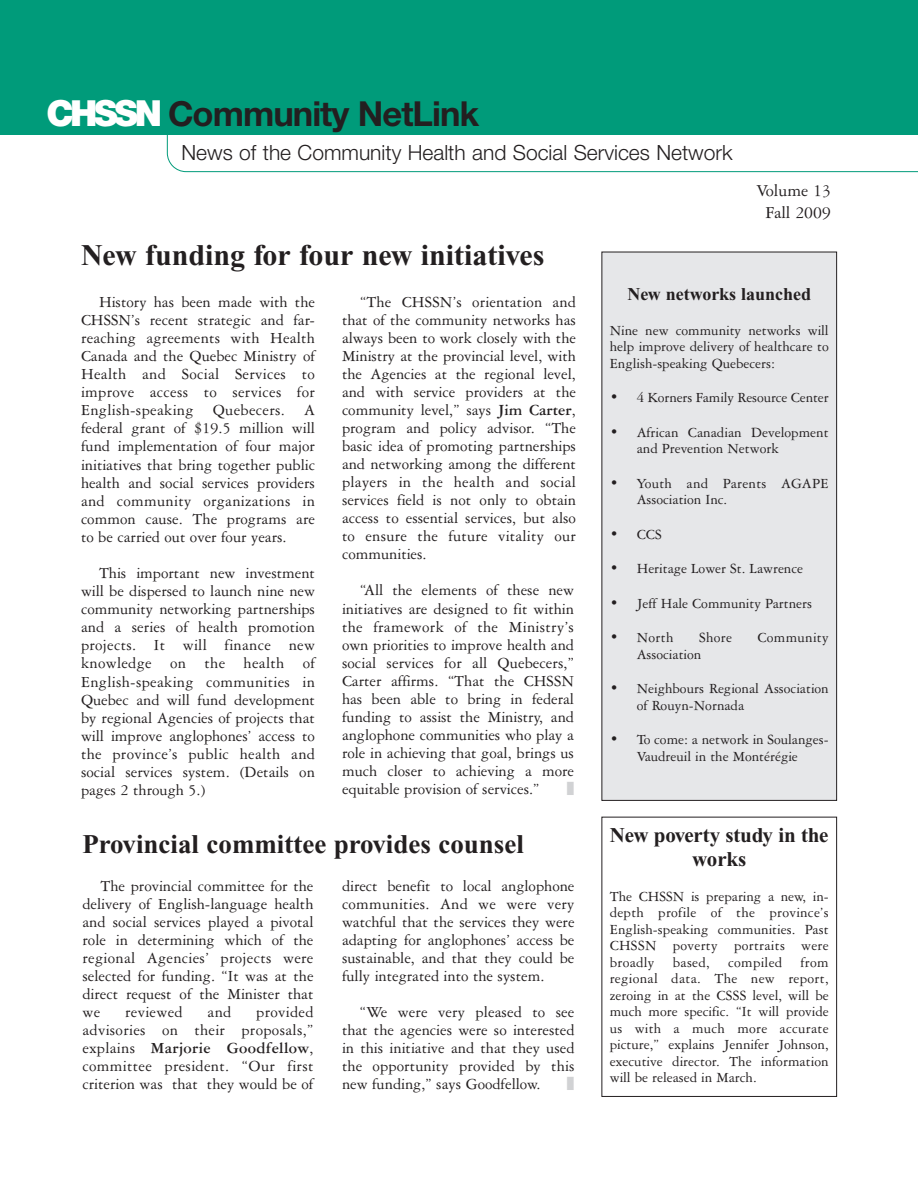
<style>
.page{position:relative;width:918px;height:1188px;background:#fff}
.page>*{position:absolute;margin:0;border:0;box-sizing:border-box;transform-origin:0 0}
.t1{font:700 34.5px "Helvetica Neue";letter-spacing:-.03em;color:#231f20}
.t2{font:700 30px "Times";color:#231f20}
.t3{font:700 27px "Times";color:#231f20}
.t4{font:300 21px "Helvetica Neue";color:#231f20}
.t5{font:700 21px/24px "Times";letter-spacing:-.01em;color:#231f20;text-align:center}
.t6{font:700 18px "Times";color:#231f20}
.t7{font:18px/21.6px "American Garamond BT";color:#231f20;text-align:center}
.t8{font:16.5px/18px "American Garamond BT";color:#231f20;text-align:justify}
.t9{font:16.5px "American Garamond BT";letter-spacing:.02em;color:#231f20}
.t10{font:16.5px "Universal Newswith Comm Pi";color:#d1d2d4;scale:.5 1}
.t11{font:15px/16.5px "American Garamond BT";color:#231f20}
.t12{font:15px "American Garamond BT";letter-spacing:.02em;color:#231f20}
.s1{font-weight:900;font-size:36px;color:#fff}
.s2{font-weight:700}
</style>
<div class="page">
<svg style="left:167px;top:135px;width:751px;height:37px"></svg>
<div style="left:0;top:0;width:918px;height:135px;background:#009b7a"></div>
<div style="left:602px;top:252px;width:234px;height:548px;background:#e6e7e9"></div>
<div style="left:602px;top:252px;width:235px;height:549px;border:1px solid #231f20"></div>
<div style="left:602px;top:817px;width:235px;height:280px;border:1px solid #231f20"></div>
<h1 class="t1" style="left:46px;top:102px;width:434px"><span class="s1">CHSSN</span> Community NetLink</h1>
<p class="t4" style="left:182px;top:145px;width:553px">News of the Community Health and Social Services Network</p>
<h2 class="t2" style="left:81px;top:245px;width:465px">New funding for four new initiatives</h2>
<p class="t7" style="left:756px;top:182px;width:76px">Volume 13<br>Fall 2009</p>
<p class="t8" style="left:81px;top:294px;width:236px;text-indent:18px">History has been made with the CHSSN’s recent strategic and far&shy;reaching agreements with Health Canada and the Quebec Ministry of Health and Social Services to improve access to services for English-speaking Quebecers. A federal grant of $19.5 million will fund implementation of four major initiatives that bring together public health and social services providers and community organizations in common cause. The programs are to be carried out over four years.</p>
<p class="t8" style="left:81px;top:565px;width:236px;text-indent:18px">This important new investment will be dispersed to launch nine new community networking partnerships and a series of health promotion projects. It will finance new knowledge on the health of English-speaking communities in Quebec and will fund development by regional Agencies of projects that will improve anglophones’ access to the province’s public health and social services system. (Details on pages 2 through 5.)</p>
<p class="t8" style="left:342px;top:294px;width:236px;text-indent:18px">“The CHSSN’s orientation and that of the community networks has always been to work closely with the Ministry at the provincial level, with the Agencies at the regional level, and with service providers at the community level,” says <span class="s2">Jim Carter</span>, program and policy advisor. “The basic idea of promoting partnerships and networking among the different players in the health and social services field is not only to obtain access to essential services, but also to ensure the future vitality our communities.</p>
<p class="t8" style="left:342px;top:583px;width:234px;text-indent:18px">“All the elements of these new initiatives are designed to fit within the framework of the Ministry’s own priorities to improve health and social services for all Quebecers,” Carter affirms. “That the CHSSN has been able to bring in federal funding to assist the Ministry, and anglophone communities who play a role in achieving that goal, brings us much closer to achieving a more equitable provision of services.”</p>
<p class="t10" style="left:567px;top:783px;width:16px">-</p>
<h3 class="t3" style="left:82px;top:835px;width:443px">Provincial committee provides counsel</h3>
<p class="t8" style="left:83px;top:879px;width:233px;text-indent:18px">The provincial committee for the delivery of English-language health and social services played a pivotal role in determining which of the regional Agencies’ projects were selected for funding. “It was at the direct request of the Minister that we</p>
<p class="t8" style="left:342px;top:879px;width:234px">direct benefit to local anglophone communities. And we were very watchful that the services they were adapting for anglophones’ access be sustainable, and that they could be fully integrated into the system.</p>
<p class="t8" style="left:342px;top:1005px;width:234px;text-indent:18px">“We were very pleased to see that the agencies were so interested in this initiative and that they used the opportunity provided by this new funding,” says Goodfellow.</p>
<p class="t8" style="left:83px;top:1005px;width:233px;text-indent:174px">provided advisories on their proposals,” explains <span class="s2">Marjorie Goodfellow</span>, committee president. “Our first criterion was that they would be of</p>
<p class="t9" style="left:125px;top:1006px;width:59px">reviewed</p>
<p class="t8" style="left:208px;top:1005px;width:25px">and</p>
<p class="t10" style="left:567px;top:1078px;width:16px">-</p>
<p class="t6" style="left:627px;top:288px;width:185px">New networks launched</p>
<p class="t11" style="left:610px;top:324px;width:220px;text-align:justify">Nine new community networks will help improve delivery of healthcare to English-speaking Quebecers:</p>
<p class="t11" style="left:610px;top:391px;width:221px">• 4 Korners Family Resource Center</p>
<p class="t11" style="left:637px;top:426px;width:193px;text-indent:-27px">• African Canadian Development and Prevention Network</p>
<p class="t11" style="left:637px;top:477px;width:193px;text-indent:-27px">• Youth and Parents AGAPE<br>Association Inc.</p>
<p class="t11" style="left:610px;top:528px;width:54px">• CCS</p>
<p class="t11" style="left:610px;top:562px;width:195px">• Heritage Lower St. Lawrence</p>
<p class="t11" style="left:610px;top:597px;width:204px">• Jeff Hale Community Partners</p>
<p class="t11" style="left:610px;top:631px;width:65px">• North</p>
<p class="t11" style="left:699px;top:631px;width:34px">Shore</p>
<p class="t12" style="left:758px;top:633px;width:73px">Community</p>
<p class="t11" style="left:637px;top:648px;width:66px">Association</p>
<p class="t11" style="left:637px;top:682px;width:194px;text-indent:-27px">• Neighbours Regional Association of Rouyn-Nornada</p>
<p class="t11" style="left:610px;top:733px;width:220px;text-align:center">• To come: a network in Soulanges-<br>Vaudreuil in the Montérégie</p>
<p class="t5" style="left:610px;top:825px;width:220px">New poverty study in the works</p>
<p class="t11" style="left:610px;top:889px;width:221px;text-align:justify">The CHSSN is preparing a new, in&shy;depth profile of the province’s English-speaking communities. Past CHSSN poverty portraits were broadly based, compiled from regional data. The new report, zeroing in at the CSSS level, will be much more specific. “It will provide us with a much more accurate picture,” explains Jennifer Johnson, executive director. The information will be released in March.</p>
</div>
